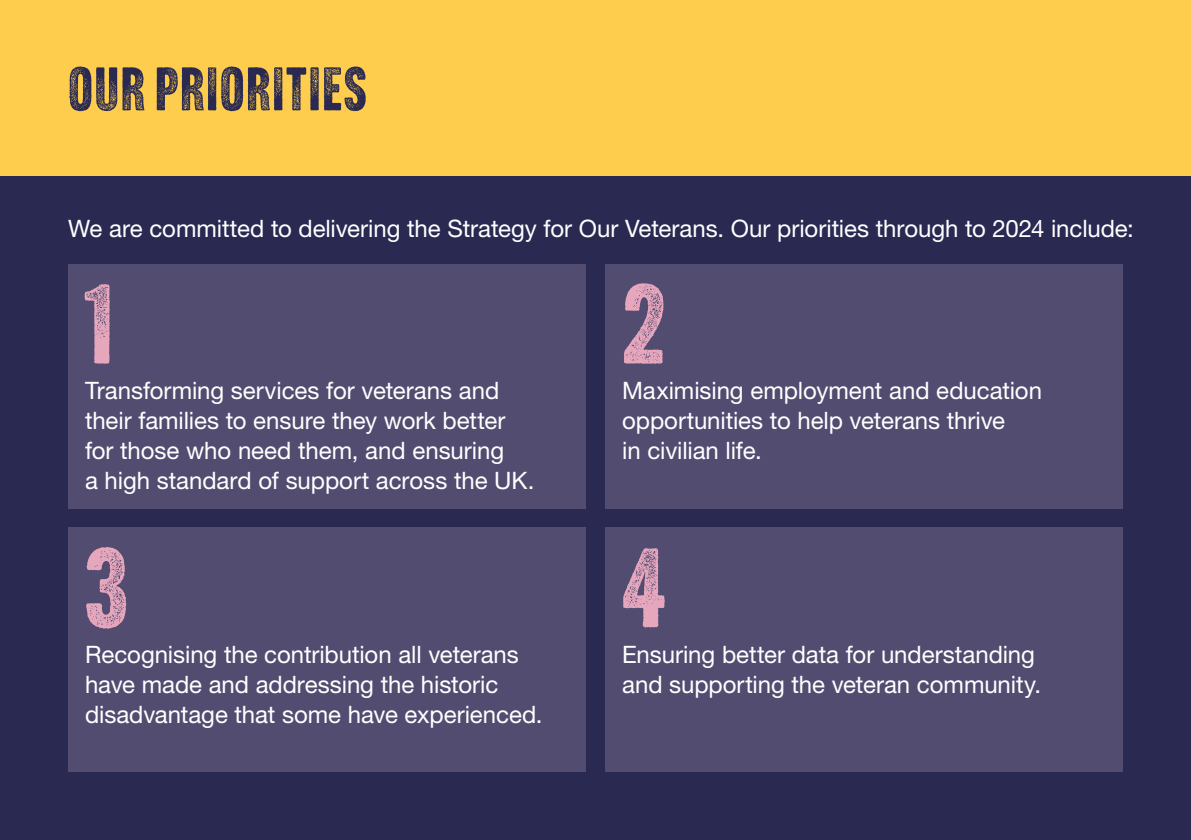
<style>
.page{position:relative;width:1191px;height:840px;background:#fff}
.page>*{position:absolute;margin:0;border:0;box-sizing:border-box;transform-origin:0 0}
.Big_numbers{font:110px "Headline Gothic ATF Rough No.1";color:#e6a7bd}
.Heading_1{font:60px "Headline Gothic ATF Rough No.1";letter-spacing:.03em;color:#292952}
.Body___white{font:24px/30px "Helvetica Neue LT Pro";letter-spacing:-.005em;color:#fff}
</style>
<div class="page">
<div style="left:0;top:0;width:1191px;height:839px;background:#292952"></div>
<div style="left:0;top:0;width:1191px;height:176px;background:#fecd4d"></div>
<div style="left:68px;top:264px;width:518px;height:244px;background:#524c71"></div>
<div style="left:605px;top:264px;width:518px;height:244px;background:#524c71"></div>
<div style="left:68px;top:527px;width:518px;height:244px;background:#524c71"></div>
<div style="left:605px;top:527px;width:518px;height:244px;background:#524c71"></div>
<h1 class="Heading_1" style="left:68px;top:54px;width:300px">OUR PRIORITIES</h1>
<p class="Body___white" style="left:68px;top:213px;width:1067px">We are committed to delivering the Strategy for Our Veterans. Our priorities through to 2024 include:</p>
<h2 class="Big_numbers" style="left:85px;top:260px;width:32px">1</h2>
<p class="Body___white" style="left:85px;top:375px;width:451px">Transforming services for veterans and their families to ensure they work better for those who need them, and ensuring<br>a high standard of support across the UK.</p>
<h2 class="Big_numbers" style="left:85px;top:523px;width:45px">3</h2>
<p class="Body___white" style="left:85px;top:638px;width:459px">Recognising the contribution all veterans have made and addressing the historic disadvantage that some have experienced.</p>
<h2 class="Big_numbers" style="left:622px;top:260px;width:44px">2</h2>
<p class="Body___white" style="left:622px;top:375px;width:421px">Maximising employment and education opportunities to help veterans thrive<br>in civilian life.</p>
<h2 class="Big_numbers" style="left:622px;top:523px;width:44px">4</h2>
<p class="Body___white" style="left:622px;top:638px;width:420px">Ensuring better data for understanding and supporting the veteran community.</p>
</div>
